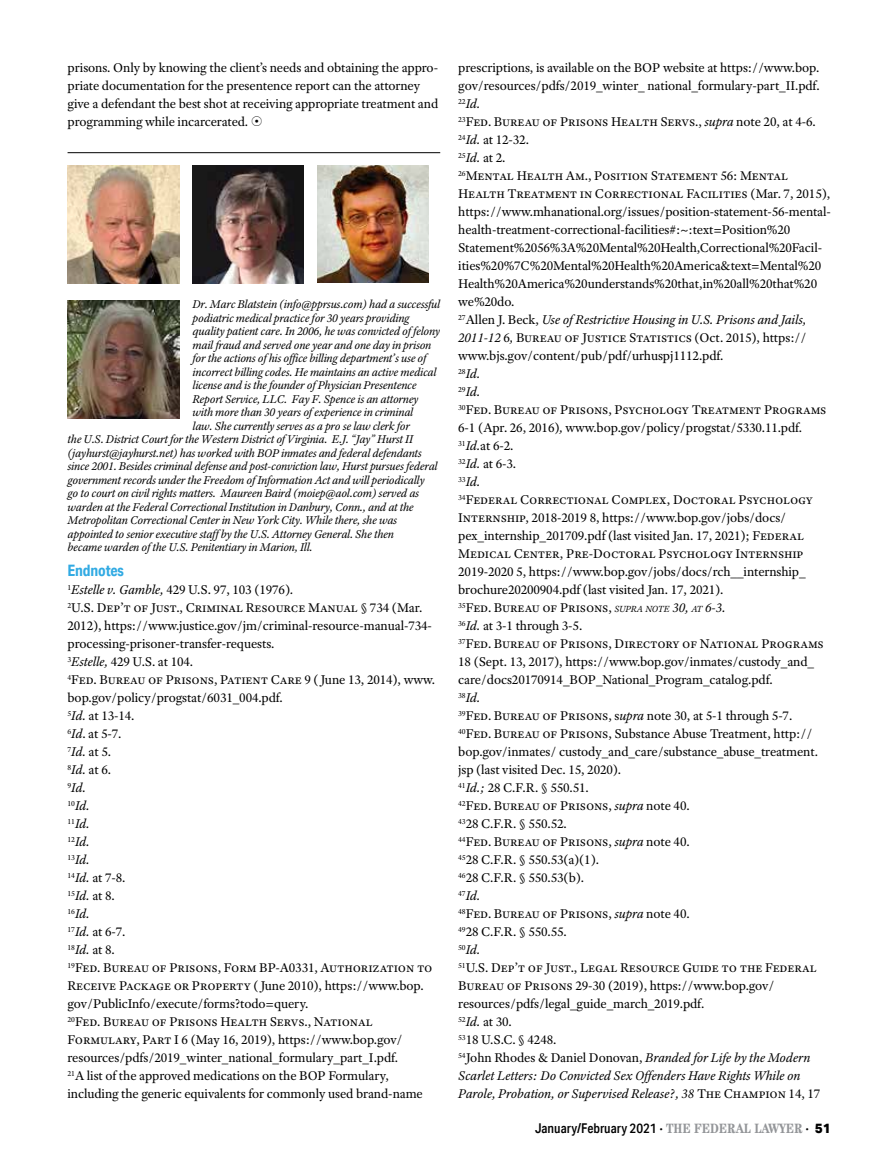
<style>
.page{position:relative;width:885px;height:1175px;background:#fff}
.page>*{position:absolute;margin:0;border:0;box-sizing:border-box;transform-origin:0 0}
.t1{font:700 15.75px "Aktiv Grotesk Cd";letter-spacing:-.01em;color:#31aae3}
.t2{font:13.5px/18px "Adobe Text Pro";letter-spacing:-.01em;color:#000}
.t3{font:500 13.5px "Aktiv Grotesk Cd";color:#000}
.t4{font:italic 12px "Adobe Text Pro";letter-spacing:-.02em;color:#000}
.s1{font-style:italic}
.s2{font-style:italic;font-size:9.45px}
.s3{font-family:"Adobe Text Pro";font-weight:400;font-size:7.5px}
.s4{font-family:"Century Std";font-weight:700;font-stretch:condensed;color:#939598}
.s5{font-family:"Aktiv Grotesk";font-weight:800}
</style>
<div class="page">
<hr style="left:68px;top:152px;width:372px;height:1px;background:#000">
<img style="left:68px;top:166px;width:111px;height:117px">
<img style="left:192px;top:166px;width:112px;height:117px">
<img style="left:317px;top:165px;width:111px;height:118px">
<img style="left:68px;top:301px;width:111px;height:117px">
<p class="t2" style="left:68px;top:58px;width:372px">prisons. Only by knowing the client’s needs and obtaining the appro&shy;priate documentation for the presentence report can the attorney give a defendant the best shot at receiving appropriate treatment and programming while incarcerated.</p>
<p class="t4" style="left:192px;top:297px;width:249px">Dr. Marc Blatstein (info@pprsus.com) had a successful</p>
<p class="t4" style="left:192px;top:310px;width:218px">podiatric medical practice for 30 years providing</p>
<p class="t4" style="left:192px;top:324px;width:249px">quality patient care. In 2006, he was convicted of felony</p>
<p class="t4" style="left:192px;top:337px;width:240px">mail fraud and served one year and one day in prison</p>
<p class="t4" style="left:192px;top:351px;width:235px">for the actions of his office billing department’s use of</p>
<p class="t4" style="left:192px;top:364px;width:245px">incorrect billing codes. He maintains an active medical</p>
<p class="t4" style="left:192px;top:378px;width:225px">license and is the founder of Physician Presentence</p>
<p class="t4" style="left:192px;top:391px;width:227px">Report Service, LLC. Fay F. Spence is an attorney</p>
<p class="t4" style="left:192px;top:405px;width:222px">with more than 30 years of experience in criminal</p>
<p class="t4" style="left:192px;top:418px;width:219px">law. She currently serves as a pro se law clerk for</p>
<p class="t4" style="left:68px;top:432px;width:347px">the U.S. District Court for the Western District of Virginia. E.J. “Jay” Hurst II</p>
<p class="t4" style="left:68px;top:445px;width:356px">(jayhurst@jayhurst.net) has worked with BOP inmates and federal defendants</p>
<p class="t4" style="left:68px;top:459px;width:371px">since 2001. Besides criminal defense and post-conviction law, Hurst pursues federal</p>
<p class="t4" style="left:68px;top:472px;width:358px">government records under the Freedom of Information Act and will periodically</p>
<p class="t4" style="left:68px;top:486px;width:353px">go to court on civil rights matters. Maureen Baird (moiep@aol.com) served as</p>
<p class="t4" style="left:68px;top:499px;width:347px">warden at the Federal Correctional Institution in Danbury, Conn., and at the</p>
<p class="t4" style="left:68px;top:513px;width:331px">Metropolitan Correctional Center in New York City. While there, she was</p>
<p class="t4" style="left:68px;top:526px;width:328px">appointed to senior executive staff by the U.S. Attorney General. She then</p>
<p class="t4" style="left:68px;top:540px;width:246px">became warden of the U.S. Penitentiary in Marion, Ill.</p>
<p class="t1" style="left:68px;top:561px;width:58px">Endnotes</p>
<p class="t2" style="left:68px;top:580px;width:369px"><sup>1</sup><span class="s1">Estelle v. Gamble,</span> 429 U.S. 97, 103 (1976)<span class="s1">.<br></span><sup>2</sup>U.S. Dep’t of Just., Criminal Resource Manual § 734 (Mar.<br>2012), https://www.justice.gov/jm/criminal-resource-manual-734- processing-prisoner-transfer-requests.<br><sup>3</sup><span class="s1">Estelle,</span> 429 U.S. at 104.<br><sup>4</sup>Fed. Bureau of Prisons, Patient Care 9 ( June 13, 2014), www. bop.gov/policy/progstat/6031_004.pdf.<br><sup>5</sup><span class="s1">Id.</span> at 13-14.<br><sup>6</sup><span class="s1">Id</span>. at 5-7.<br><sup>7</sup><span class="s1">Id.</span> at 5.<br><sup>8</sup><span class="s1">Id.</span> at 6.<br><sup>9</sup><span class="s1">Id.<br></span><sup>10</sup><span class="s1">Id.<br></span><sup>11</sup><span class="s1">Id.<br></span><sup>12</sup><span class="s1">Id.<br></span><sup>13</sup><span class="s1">Id.<br></span><sup>14</sup><span class="s1">Id.</span> at 7-8.<br><sup>15</sup><span class="s1">Id.</span> at 8.<br><sup>16</sup><span class="s1">Id.<br></span><sup>17</sup><span class="s1">Id.</span> at 6-7.<br><sup>18</sup><span class="s1">Id.</span> at 8.<br><sup>19</sup>Fed. Bureau of Prisons, Form BP-A0331, Authorization to<br>Receive Package or Property ( June 2010), https://www.bop. gov/PublicInfo/execute/forms?todo=query.<br><sup>20</sup>Fed. Bureau of Prisons Health Servs., National<br>Formulary, Part I 6 (May 16, 2019), https://www.bop.gov/ resources/pdfs/2019_winter_national_formulary_part_I.pdf.<br><sup>21</sup>A list of the approved medications on the BOP Formulary, including the generic equivalents for commonly used brand-name</p>
<p class="t2" style="left:458px;top:58px;width:374px">prescriptions, is available on the BOP website at https://www.bop. gov/resources/pdfs/2019_winter_ national_formulary-part_II.pdf.<br><sup>22</sup><span class="s1">Id.<br></span><sup>23</sup>Fed. Bureau of Prisons Health Servs., <span class="s1">supra</span> note 20, at 4-6.<br><sup>24</sup><span class="s1">Id.</span> at 12-32.<br><sup>25</sup><span class="s1">Id.</span> at 2.<br><sup>26</sup>Mental Health Am., Position Statement 56: Mental Health Treatment in Correctional Facilities (Mar. 7, 2015), https://www.mhanational.org/issues/position-statement-56-mental&shy;health-treatment-correctional-facilities#:~:text=Position%20<br>Statement%2056%3A%20Mental%20Health,Correctional%20Facil&shy;ities%20%7C%20Mental%20Health%20America&amp;text=Mental%20<br>Health%20America%20understands%20that,in%20all%20that%20 we%20do.<br><sup>27</sup>Allen J. Beck, <span class="s1">Use of Restrictive Housing in U.S. Prisons and Jails, 2011-12</span> 6<span class="s1">,</span> Bureau of Justice Statistics (Oct. 2015), https:// www.bjs.gov/content/pub/pdf/urhuspj1112.pdf.<br><sup>28</sup><span class="s1">Id.<br></span><sup>29</sup><span class="s1">Id.<br></span><sup>30</sup>Fed. Bureau of Prisons, Psychology Treatment Programs 6-1 (Apr. 26, 2016)<span class="s1">,</span> www.bop.gov/policy/progstat/5330.11.pdf.<br><sup>31</sup><span class="s1">Id.</span>at 6-2.<br><sup>32</sup><span class="s1">Id.</span> at 6-3.<br><sup>33</sup><span class="s1">Id.<br></span><sup>34</sup>Federal Correctional Complex, Doctoral Psychology Internship, 2018-2019 8, https://www.bop.gov/jobs/docs/ pex_internship_201709.pdf(last visited Jan. 17, 2021); Federal Medical Center, Pre-Doctoral Psychology Internship 2019-2020 5, https://www.bop.gov/jobs/docs/rch__internship_ brochure20200904.pdf (last visited Jan. 17, 2021).<br><sup>35</sup>Fed. Bureau of Prisons, <span class="s2">SUPRA NOTE</span> <span class="s1">30,</span> <span class="s2">AT</span> <span class="s1">6-3.<br></span><sup>36</sup><span class="s1">Id.</span> at 3-1 through 3-5.<br><sup>37</sup>Fed. Bureau of Prisons, Directory of National Programs 18 (Sept. 13, 2017), https://www.bop.gov/inmates/custody_and_ care/docs20170914_BOP_National_Program_catalog.pdf.<br><sup>38</sup><span class="s1">Id.<br></span><sup>39</sup>Fed. Bureau of Prisons, s<span class="s1">upra</span> note 30, at 5-1 through 5-7.<br><sup>40</sup>Fed. Bureau of Prisons, Substance Abuse Treatment, http:// bop.gov/inmates/ custody_and_care/substance_abuse_treatment. jsp (last visited Dec. 15, 2020).<br><sup>41</sup><span class="s1">Id.;</span> 28 C.F.R. § 550.51.<br><sup>42</sup>Fed. Bureau of Prisons, <span class="s1">supra</span> note 40.<br><sup>43</sup>28 C.F.R. § 550.52.<br><sup>44</sup>Fed. Bureau of Prisons, <span class="s1">supra</span> note 40.<br><sup>45</sup>28 C.F.R. § 550.53(a)(1).<br><sup>46</sup>28 C.F.R. § 550.53(b).<br><sup>47</sup><span class="s1">Id.<br></span><sup>48</sup>Fed. Bureau of Prisons, <span class="s1">supra</span> note 40.<br><sup>49</sup>28 C.F.R. § 550.55.<br><sup>50</sup><span class="s1">Id.<br></span><sup>51</sup>U.S. Dep’t of Just., Legal Resource Guide to the Federal Bureau of Prisons 29-30 (2019), https://www.bop.gov/ resources/pdfs/legal_guide_march_2019.pdf.<br><sup>52</sup><span class="s1">Id.</span> at 30.<br><sup>53</sup>18 U.S.C. § 4248.<br><sup>54</sup>John Rhodes &amp; Daniel Donovan, <span class="s1">Branded for Life by the Modern Scarlet Letters: Do Convicted Sex Offenders Have Rights While on Parole, Probation, or Supervised Release?, 38</span> The Champion 14, 17</p>
<p class="t3" style="left:535px;top:1119px;width:297px">January/February 2021 <span class="s3">•</span> <span class="s4">THE FEDERAL LAWYER</span> <span class="s3">•</span> <span class="s5">51</span></p>
</div>
